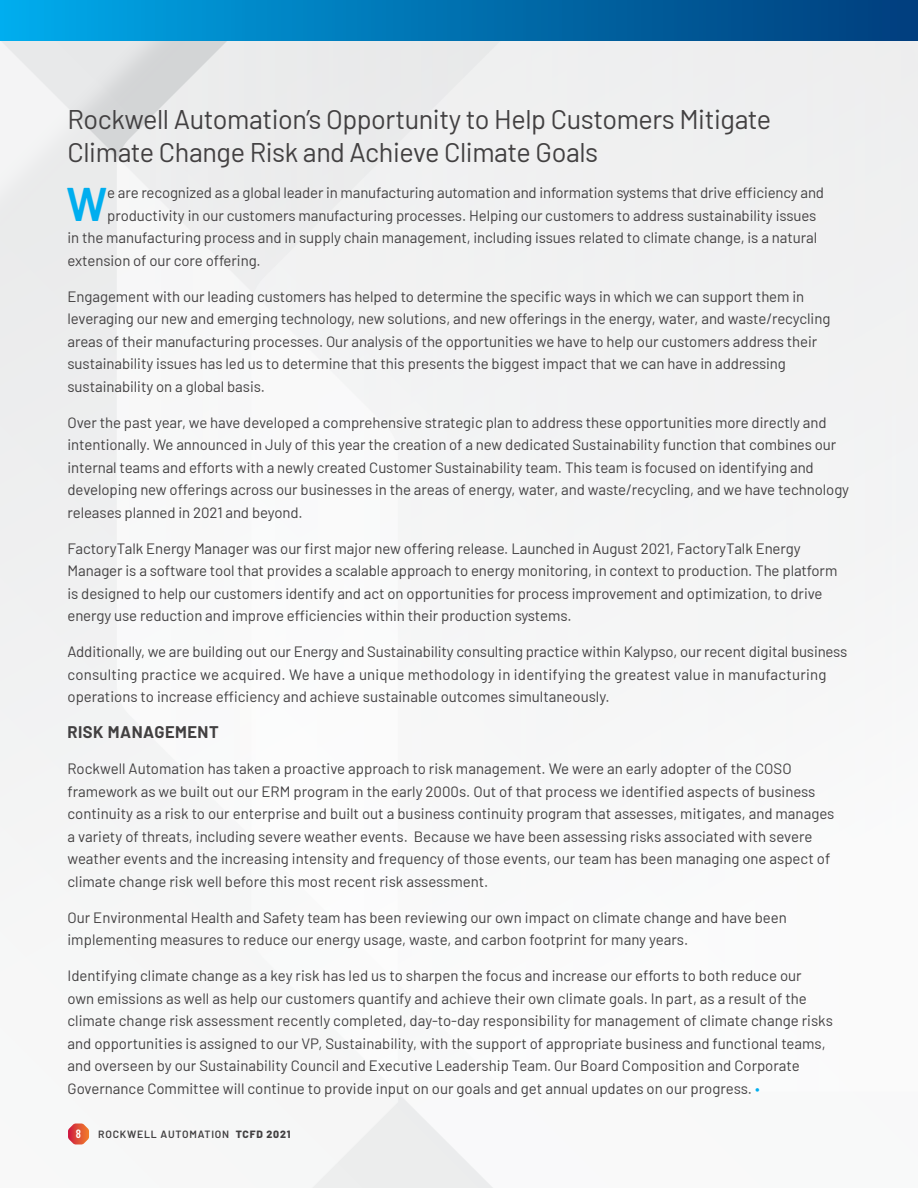
<style>
.page{position:relative;width:918px;height:1188px;background:#fff}
.page>*{position:absolute;margin:0;border:0;box-sizing:border-box;transform-origin:0 0}
.t1{font:600 47.1px "Barlow";color:#00aeef}
.t2{font:27px/33px "Barlow";letter-spacing:-.015em;color:#424041}
.t3{font:700 16.5px "Barlow";letter-spacing:.03em;color:#424041}
.t4{font:15px/22.5px "Barlow";letter-spacing:-.005em;color:#424041}
.t5{font:600 12px "Barlow Condensed";color:#fff}
.t6{font:600 10.5px "Barlow";letter-spacing:.075em;color:#424041}
.s1{color:#00aeef}
.s2{font-weight:800}
</style>
<div class="page">
<img style="left:0;top:40px;width:918px;height:1148px">
<svg style="left:68px;top:1124px;width:21px;height:20px"></svg>
<div style="left:0;top:0;width:918px;height:40px;background:linear-gradient(to right,#00aaea,#003b79)"></div>
<h2 class="t2" style="left:68px;top:101px;width:705px">Rockwell Automation’s Opportunity to Help Customers Mitigate<br>Climate Change Risk and Achieve Climate Goals</h2>
<h1 class="t1" style="left:66px;top:169px;width:43px">W</h1>
<p class="t4" style="left:107px;top:180px;width:718px">e are recognized as a global leader in manufacturing automation and information systems that drive efficiency and</p>
<p class="t4" style="left:107px;top:203px;width:711px">productivity in our customers manufacturing processes. Helping our customers to address sustainability issues</p>
<p class="t4" style="left:68px;top:225px;width:751px">in the manufacturing process and in supply chain management, including issues related to climate change, is a natural</p>
<p class="t4" style="left:68px;top:248px;width:195px">extension of our core offering.</p>
<p class="t4" style="left:68px;top:284px;width:764px">Engagement with our leading customers has helped to determine the specific ways in which we can support them in leveraging our new and emerging technology, new solutions, and new offerings in the energy, water, and waste/recycling areas of their manufacturing processes. Our analysis of the opportunities we have to help our customers address their sustainability issues has led us to determine that this presents the biggest impact that we can have in addressing sustainability on a global basis.</p>
<p class="t4" style="left:68px;top:410px;width:783px">Over the past year, we have developed a comprehensive strategic plan to address these opportunities more directly and intentionally. We announced in July of this year the creation of a new dedicated Sustainability function that combines our internal teams and efforts with a newly created Customer Sustainability team. This team is focused on identifying and developing new offerings across our businesses in the areas of energy, water, and waste/recycling, and we have technology releases planned in 2021 and beyond.</p>
<p class="t4" style="left:68px;top:536px;width:771px">FactoryTalk Energy Manager was our first major new offering release. Launched in August 2021, FactoryTalk Energy Manager is a software tool that provides a scalable approach to energy monitoring, in context to production. The platform is designed to help our customers identify and act on opportunities for process improvement and optimization, to drive energy use reduction and improve efficiencies within their production systems.</p>
<p class="t4" style="left:68px;top:639px;width:781px">Additionally, we are building out our Energy and Sustainability consulting practice within Kalypso, our recent digital business consulting practice we acquired. We have a unique methodology in identifying the greatest value in manufacturing operations to increase efficiency and achieve sustainable outcomes simultaneously.</p>
<p class="t3" style="left:68px;top:720px;width:153px">RISK MANAGEMENT</p>
<p class="t4" style="left:68px;top:756px;width:768px">Rockwell Automation has taken a proactive approach to risk management. We were an early adopter of the COSO framework as we built out our ERM program in the early 2000s. Out of that process we identified aspects of business continuity as a risk to our enterprise and built out a business continuity program that assesses, mitigates, and manages a variety of threats, including severe weather events. Because we have been assessing risks associated with severe weather events and the increasing intensity and frequency of those events, our team has been managing one aspect of climate change risk well before this most recent risk assessment.</p>
<p class="t4" style="left:68px;top:905px;width:721px">Our Environmental Health and Safety team has been reviewing our own impact on climate change and have been implementing measures to reduce our energy usage, waste, and carbon footprint for many years.</p>
<p class="t4" style="left:68px;top:963px;width:767px">Identifying climate change as a key risk has led us to sharpen the focus and increase our efforts to both reduce our<br>own emissions as well as help our customers quantify and achieve their own climate goals. In part, as a result of the climate change risk assessment recently completed, day-to-day responsibility for management of climate change risks and opportunities is assigned to our VP, Sustainability, with the support of appropriate business and functional teams, and overseen by our Sustainability Council and Executive Leadership Team. Our Board Composition and Corporate Governance Committee will continue to provide input on our goals and get annual updates on our progress. <span class="s1">•</span></p>
<p class="t5" style="left:76px;top:1125px;width:7px">8</p>
<p class="t6" style="left:98px;top:1126px;width:194px">ROCKWELL AUTOMATION <span class="s2">TCFD 2021</span></p>
</div>
